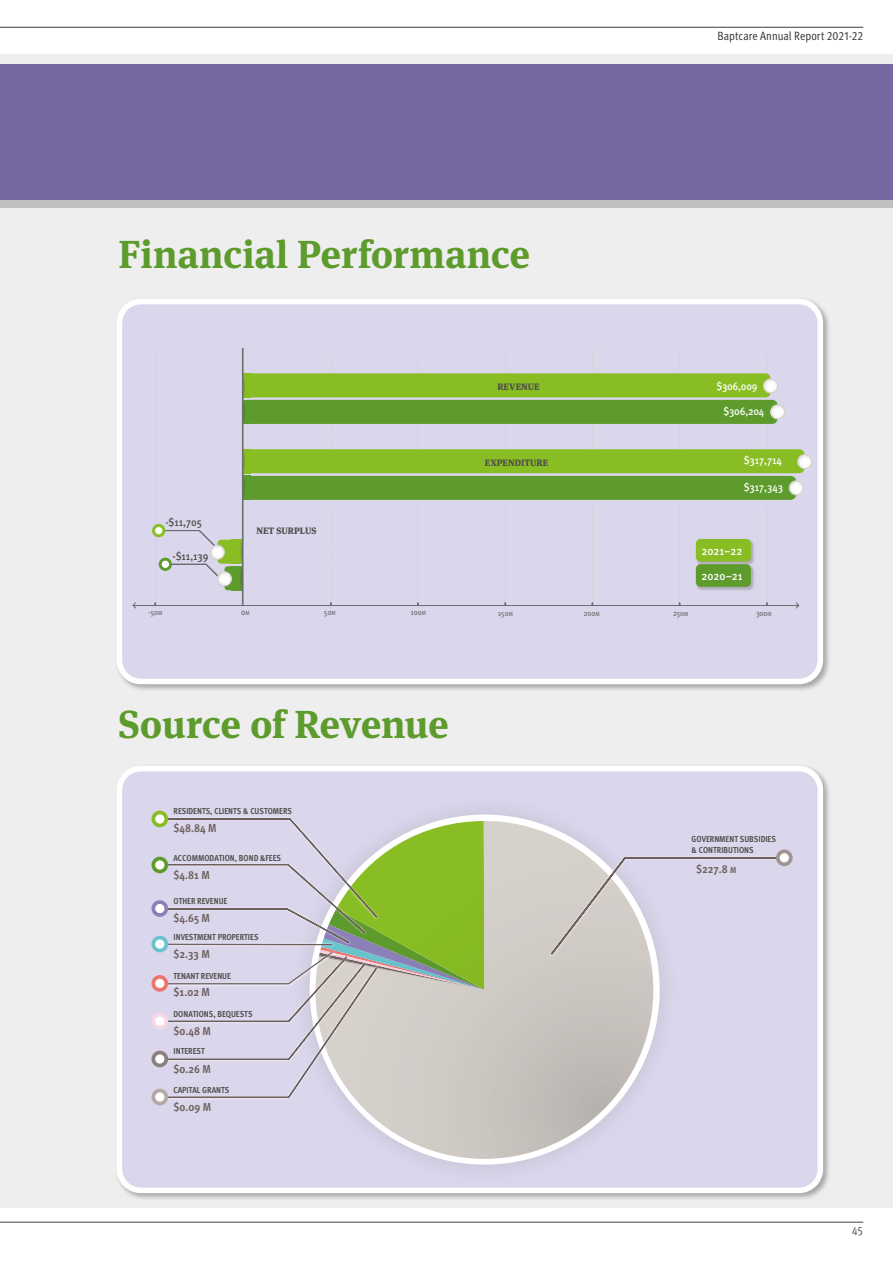
<style>
.page{position:relative;width:893px;height:1263px;background:#fff}
.page>*{position:absolute;margin:0;border:0;box-sizing:border-box;transform-origin:0 0}
.t1{font:700 39px "Meta Serif Pro";letter-spacing:-.005em;color:#5d9b2d}
.t2{font:condensed 12px "Meta Pro";letter-spacing:.005em;color:#3c3c3b}
.t3{font:12px "Meta Pro Cond Norm";color:#444442}
.t4{font:500 11.85px "Meta Pro";color:#fff;scale:.9 1}
.t5{font:700 condensed 11.55px "Meta Pro";color:#6e605d}
.t6{font:500 10.95px "Meta Pro";letter-spacing:-.01em;color:#fff;scale:.9 1}
.t7{font:500 10.95px "Meta Pro";color:#4f4c49;scale:.9 1}
.t8{font:800 9.3px "Meta Serif Pro";color:#4f4c4a}
.t9{font:700 condensed 8.7px/10.5px "Meta Pro";color:#4f4c49}
.t10{font:500 condensed 8.55px "Meta Pro";color:#6d6e70}
.t11{font:500 condensed 7.95px "Meta Pro";color:#6d6e70}
.s1{font-size:6px}
.s2{font-size:8.7px}
</style>
<div class="page">
<hr style="left:0;top:1222px;width:863px;height:1px;background:#444442">
<div style="left:0;top:54px;width:893px;height:1154px;background:#eee"></div>
<div style="left:115px;top:297px;width:716px;height:395px;background:#000;opacity:.3"></div>
<div style="left:119px;top:302px;width:701px;height:379px;background:#dad6eb;border-radius:21px"></div>
<svg style="left:224px;top:566px;width:19px;height:24px"></svg>
<div style="left:231px;top:566px;width:12px;height:24px;background:#5d9b2d"></div>
<div style="left:243px;top:373px;width:527px;height:24px;background:#89bd24;border-radius:5px"></div>
<div style="left:243px;top:400px;width:534px;height:24px;background:#5d9b2d;border-radius:5px"></div>
<div style="left:243px;top:400px;width:8px;height:24px;background:#5d9b2d"></div>
<div style="left:217px;top:540px;width:26px;height:24px;background:#89bd24;border-radius:4px"></div>
<svg style="left:152px;top:524px;width:13px;height:13px"></svg>
<div style="left:243px;top:449px;width:561px;height:24px;background:#89bd24;border-radius:5px"></div>
<div style="left:243px;top:476px;width:553px;height:24px;background:#5d9b2d;border-radius:6px"></div>
<div style="left:243px;top:373px;width:8px;height:24px;background:#89bd24"></div>
<div style="left:243px;top:449px;width:8px;height:24px;background:#89bd24"></div>
<hr style="left:133px;top:605px;width:666px;height:1px;background:#6d6e70">
<svg style="left:591px;top:350px;width:2px;height:255px"></svg>
<svg style="left:679px;top:350px;width:1px;height:255px"></svg>
<svg style="left:795px;top:602px;width:5px;height:7px"></svg>
<svg style="left:766px;top:351px;width:2px;height:254px"></svg>
<img style="left:695px;top:538px;width:59px;height:25px">
<div style="left:696px;top:539px;width:55px;height:23px;background:#89bd24;border-radius:5px"></div>
<svg style="left:770px;top:405px;width:15px;height:14px"></svg>
<div style="left:770px;top:405px;width:15px;height:14px;border:1px solid #d7d1cc;border-radius:50%"></div>
<svg style="left:763px;top:379px;width:14px;height:14px"></svg>
<div style="left:763px;top:379px;width:15px;height:14px;border:1px solid #d7d1cc;border-radius:50%"></div>
<svg style="left:798px;top:455px;width:14px;height:14px"></svg>
<div style="left:797px;top:454px;width:15px;height:15px;border:1px solid #d7d1cc;border-radius:50%"></div>
<svg style="left:789px;top:481px;width:14px;height:14px"></svg>
<div style="left:789px;top:481px;width:14px;height:14px;border:1px solid #d7d1cc;border-radius:50%"></div>
<div style="left:210px;top:545px;width:15px;height:14px;border:1px solid #d7d1cc;border-radius:50%"></div>
<div style="left:243px;top:476px;width:8px;height:24px;background:#5d9b2d"></div>
<svg style="left:244px;top:455px;width:2px;height:39px"></svg>
<svg style="left:244px;top:379px;width:2px;height:39px"></svg>
<hr style="left:242px;top:349px;width:2px;height:256px;background:#6d6e70">
<svg style="left:330px;top:350px;width:2px;height:255px"></svg>
<svg style="left:417px;top:351px;width:2px;height:254px"></svg>
<svg style="left:504px;top:350px;width:2px;height:255px"></svg>
<img style="left:695px;top:563px;width:59px;height:27px">
<div style="left:696px;top:564px;width:55px;height:23px;background:#5d9b2d;border-radius:5px"></div>
<svg style="left:154px;top:350px;width:70px;height:255px"></svg>
<svg style="left:159px;top:558px;width:13px;height:13px"></svg>
<div style="left:162px;top:561px;width:7px;height:7px;background:#fff;border-radius:50%"></div>
<svg style="left:217px;top:572px;width:14px;height:14px"></svg>
<div style="left:217px;top:572px;width:15px;height:14px;border:1px solid #d7d1cc;border-radius:50%"></div>
<svg style="left:240px;top:540px;width:2px;height:49px"></svg>
<div style="left:117px;top:299px;width:706px;height:385px;border:6px solid #fff;border-radius:21px"></div>
<div style="left:115px;top:764px;width:716px;height:437px;background:#000;opacity:.3"></div>
<div style="left:119px;top:769px;width:701px;height:421px;background:#dad6eb;border-radius:21px"></div>
<svg style="left:435px;top:958px;width:226px;height:209px"></svg>
<svg style="left:348px;top:820px;width:305px;height:339px"></svg>
<div style="left:151px;top:1013px;width:17px;height:16px;background:#e5d6e9;border-radius:50%"></div>
<div style="left:151px;top:811px;width:17px;height:16px;background:#89bd24;border-radius:50%"></div>
<svg style="left:155px;top:814px;width:9px;height:9px"></svg>
<svg style="left:151px;top:936px;width:17px;height:16px"></svg>
<img style="left:547px;top:853px;width:241px;height:105px">
<svg style="left:550px;top:855px;width:235px;height:101px"></svg>
<svg style="left:776px;top:849px;width:17px;height:17px"></svg>
<div style="left:780px;top:853px;width:9px;height:9px;background:#fff;border-radius:50%"></div>
<img style="left:152px;top:977px;width:229px;height:125px">
<svg style="left:154px;top:817px;width:330px;height:282px"></svg>
<div style="left:151px;top:1089px;width:17px;height:16px;background:#b3aaa6;border-radius:50%"></div>
<div style="left:155px;top:1092px;width:9px;height:9px;background:#fff;border-radius:50%"></div>
<div style="left:117px;top:766px;width:706px;height:427px;border:6px solid #fff;border-radius:21px"></div>
<hr style="left:0;top:27px;width:863px;height:1px;background:#3c3c3b">
<div style="left:0;top:72px;width:893px;height:136px;background:#000;opacity:.25"></div>
<div style="left:0;top:64px;width:893px;height:135px;background:#7669a2"></div>
<h1 class="t1" style="left:119px;top:223px;width:413px">Financial Performance</h1>
<p class="t8" style="left:497px;top:379px;width:44px">REVENUE</p>
<p class="t7" style="left:165px;top:514px;width:42px">-$11,705</p>
<p class="t7" style="left:173px;top:547px;width:42px">-$11,139</p>
<p class="t8" style="left:256px;top:523px;width:62px">NET SURPLUS</p>
<p class="t8" style="left:485px;top:455px;width:65px">EXPENDITURE</p>
<h2 class="t2" style="left:717px;top:27px;width:147px">Baptcare Annual Report 2021-22</h2>
<p class="t6" style="left:716px;top:378px;width:47px">$306,009</p>
<p class="t6" style="left:723px;top:403px;width:47px">$306,204</p>
<p class="t6" style="left:744px;top:452px;width:44px">$317,714</p>
<p class="t6" style="left:744px;top:478px;width:45px">$317,343</p>
<h3 class="t4" style="left:701px;top:541px;width:47px">2021–22</h3>
<h3 class="t4" style="left:701px;top:566px;width:47px">2020–21</h3>
<p class="t11" style="left:149px;top:606px;width:15px">-50<span class="s1">M</span></p>
<p class="t10" style="left:241px;top:606px;width:10px">0<span class="s1">M</span></p>
<p class="t11" style="left:324px;top:606px;width:13px">50<span class="s1">M</span></p>
<p class="t11" style="left:411px;top:606px;width:17px">100<span class="s1">M</span></p>
<p class="t11" style="left:498px;top:607px;width:16px">150<span class="s1">M</span></p>
<p class="t11" style="left:584px;top:607px;width:17px">200<span class="s1">M</span></p>
<p class="t11" style="left:673px;top:607px;width:17px">250<span class="s1">M</span></p>
<p class="t11" style="left:756px;top:607px;width:17px">300<span class="s1">M</span></p>
<h1 class="t1" style="left:119px;top:694px;width:332px">Source of Revenue</h1>
<p class="t9" style="left:174px;top:805px;width:120px">RESIDENTS, CLIENTS &amp; CUSTOMERS</p>
<h3 class="t5" style="left:174px;top:819px;width:44px">$48.84 M</h3>
<p class="t9" style="left:174px;top:852px;width:109px">ACCOMMODATION, BOND &amp;FEES</p>
<h3 class="t5" style="left:174px;top:866px;width:38px">$4.81 M</h3>
<p class="t9" style="left:174px;top:895px;width:55px">OTHER REVENUE</p>
<h3 class="t5" style="left:174px;top:909px;width:38px">$4.65 M</h3>
<p class="t9" style="left:174px;top:931px;width:86px">INVESTMENT PROPERTIES</p>
<h3 class="t5" style="left:174px;top:945px;width:38px">$2.33 M</h3>
<p class="t9" style="left:174px;top:970px;width:59px">TENANT REVENUE</p>
<p class="t9" style="left:174px;top:1008px;width:81px">DONATIONS, BEQUESTS</p>
<h3 class="t5" style="left:174px;top:1022px;width:39px">$0.48 M</h3>
<p class="t9" style="left:174px;top:1046px;width:33px">INTEREST</p>
<h3 class="t5" style="left:174px;top:1060px;width:39px">$0.26 M</h3>
<p class="t9" style="left:174px;top:1084px;width:57px">CAPITAL GRANTS</p>
<h3 class="t5" style="left:174px;top:1098px;width:39px">$0.09 M</h3>
<h3 class="t5" style="left:174px;top:983px;width:38px">$1.02 M</h3>
<p class="t9" style="left:692px;top:833px;width:86px">GOVERNMENT SUBSIDIES &amp; CONTRIBUTIONS</p>
<h3 class="t5" style="left:696px;top:860px;width:42px">$227.8 <span class="s2">M</span></h3>
<h2 class="t3" style="left:852px;top:1222px;width:13px">45</h2>
</div>
